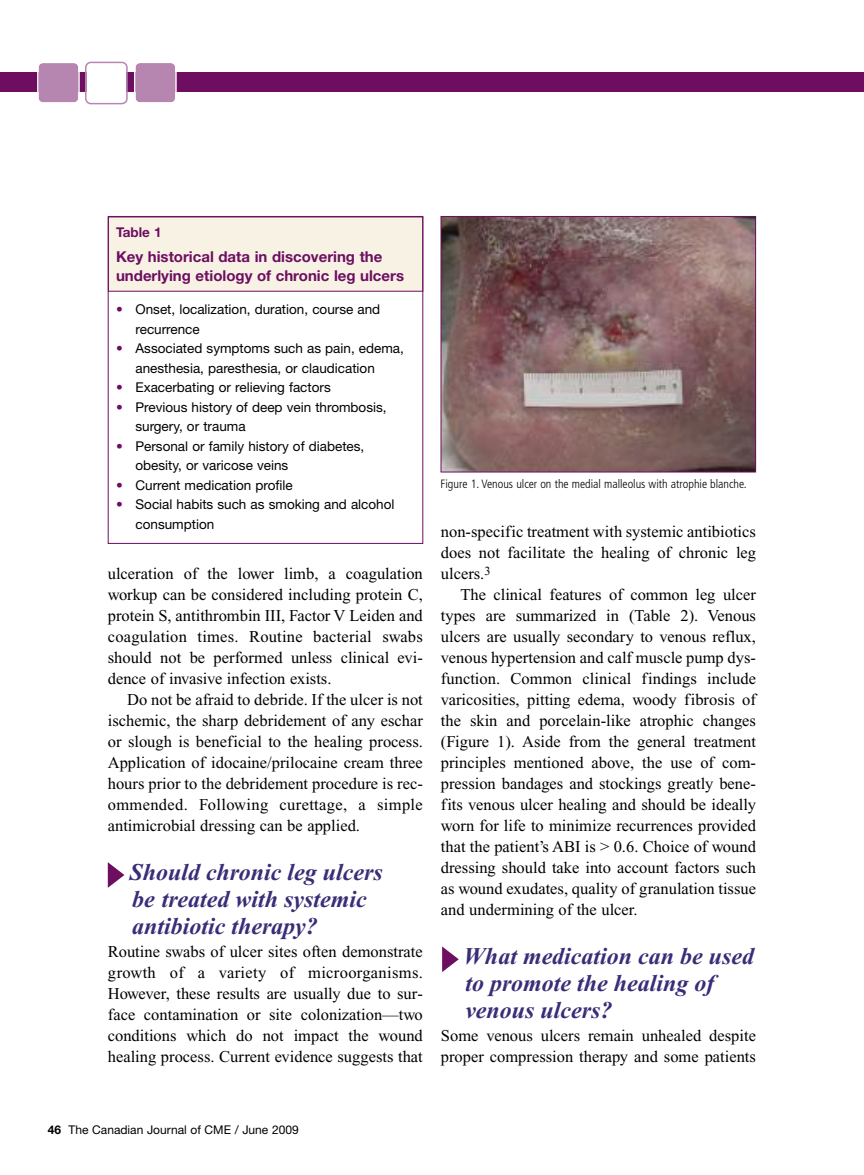
<style>
.page{position:relative;width:864px;height:1175px;background:#fff}
.page>*{position:absolute;margin:0;border:0;box-sizing:border-box;transform-origin:0 0}
.t1{font:italic 700 24px/27px "Times New Roman";color:#3a2c77}
.t2{font:16.5px/21px "Times New Roman";color:#000;text-align:justify}
.t3{font:700 15px/19.5px "Helvetica Neue";color:#6d0e61}
.t4{font:13.5px/19.5px "Helvetica Neue";color:#000}
.t5{font:700 13.5px "Helvetica Neue";color:#6d0e61}
.t6{font:300 condensed 12px "Frutiger";color:#000}
.t7{font:12px "Helvetica Neue";color:#000}
.s1{color:#6d0e61}
.s2{font-weight:700}
</style>
<div class="page">
<div style="left:0;top:72px;width:864px;height:19px;background:#6d0e61"></div>
<svg style="left:134px;top:63px;width:43px;height:40px;background:#bd92b7"></svg>
<svg style="left:37px;top:62px;width:91px;height:42px"></svg>
<img style="left:443px;top:218px;width:311px;height:252px">
<div style="left:441px;top:216px;width:315px;height:256px;border:1px solid #6d0e61"></div>
<svg style="left:108px;top:862px;width:16px;height:25px"></svg>
<svg style="left:442px;top:946px;width:17px;height:26px"></svg>
<div style="left:109px;top:217px;width:313px;height:74px;background:#f8f2e5"></div>
<div style="left:108px;top:216px;width:315px;height:328px;border:1px solid #6d0e61"></div>
<p class="t5" style="left:116px;top:227px;width:47px">Table 1</p>
<p class="t3" style="left:116px;top:248px;width:290px">Key historical data in discovering the underlying etiology of chronic leg ulcers</p>
<p class="t4" style="left:136px;top:301px;width:246px;text-indent:-19px"><span class="s1">•</span> Onset, localization, duration, course and recurrence</p>
<p class="t4" style="left:136px;top:340px;width:270px;text-indent:-19px"><span class="s1">•</span> Associated symptoms such as pain, edema, anesthesia, paresthesia, or claudication</p>
<p class="t4" style="left:116px;top:379px;width:216px"><span class="s1">•</span> Exacerbating or relieving factors</p>
<p class="t4" style="left:136px;top:398px;width:253px;text-indent:-19px"><span class="s1">•</span> Previous history of deep vein thrombosis, surgery, or trauma</p>
<p class="t4" style="left:136px;top:437px;width:230px;text-indent:-19px"><span class="s1">•</span> Personal or family history of diabetes, obesity, or varicose veins</p>
<p class="t4" style="left:116px;top:476px;width:178px"><span class="s1">•</span> Current medication profile</p>
<p class="t4" style="left:136px;top:496px;width:261px;text-indent:-19px"><span class="s1">•</span> Social habits such as smoking and alcohol consumption</p>
<p class="t2" style="left:108px;top:565px;width:317px">ulceration of the lower limb, a coagulation workup can be considered including protein C, protein S, antithrombin III, Factor V Leiden and coagulation times. Routine bacterial swabs should not be performed unless clinical evi&shy;dence of invasive infection exists.</p>
<p class="t2" style="left:108px;top:691px;width:317px;text-indent:19px">Do not be afraid to debride. If the ulcer is not ischemic, the sharp debridement of any eschar or slough is beneficial to the healing process.<br>Application of idocaine/prilocaine cream three hours prior to the debridement procedure is rec&shy;ommended. Following curettage, a simple antimicrobial dressing can be applied.</p>
<h1 class="t1" style="left:129px;top:861px;width:255px">Should chronic leg ulcers be treated with systemic antibiotic therapy?</h1>
<p class="t2" style="left:108px;top:943px;width:317px">Routine swabs of ulcer sites often demonstrate growth of a variety of microorganisms.<br>However, these results are usually due to sur&shy;face contamination or site colonization—two conditions which do not impact the wound healing process. Current evidence suggests that</p>
<p class="t6" style="left:441px;top:479px;width:308px">Figure 1. Venous ulcer on the medial malleolus with atrophie blanche.</p>
<p class="t2" style="left:441px;top:523px;width:317px">non-specific treatment with systemic antibiotics does not facilitate the healing of chronic leg ulcers.<sup>3</sup></p>
<p class="t2" style="left:441px;top:586px;width:317px;text-indent:19px">The clinical features of common leg ulcer types are summarized in (Table 2). Venous ulcers are usually secondary to venous reflux, venous hypertension and calf muscle pump dys&shy;function. Common clinical findings include varicosities, pitting edema, woody fibrosis of the skin and porcelain-like atrophic changes (Figure 1). Aside from the general treatment principles mentioned above, the use of com&shy;pression bandages and stockings greatly bene&shy;fits venous ulcer healing and should be ideally worn for life to minimize recurrences provided that the patient’s ABI is &gt; 0.6. Choice of wound dressing should take into account factors such as wound exudates, quality of granulation tissue and undermining of the ulcer.</p>
<h1 class="t1" style="left:464px;top:945px;width:292px">What medication can be used to promote the healing of venous ulcers?</h1>
<p class="t2" style="left:441px;top:1027px;width:317px">Some venous ulcers remain unhealed despite proper compression therapy and some patients</p>
<p class="t7" style="left:48px;top:1125px;width:252px"><span class="s2">46</span> The Canadian Journal of CME / June 2009</p>
</div>
